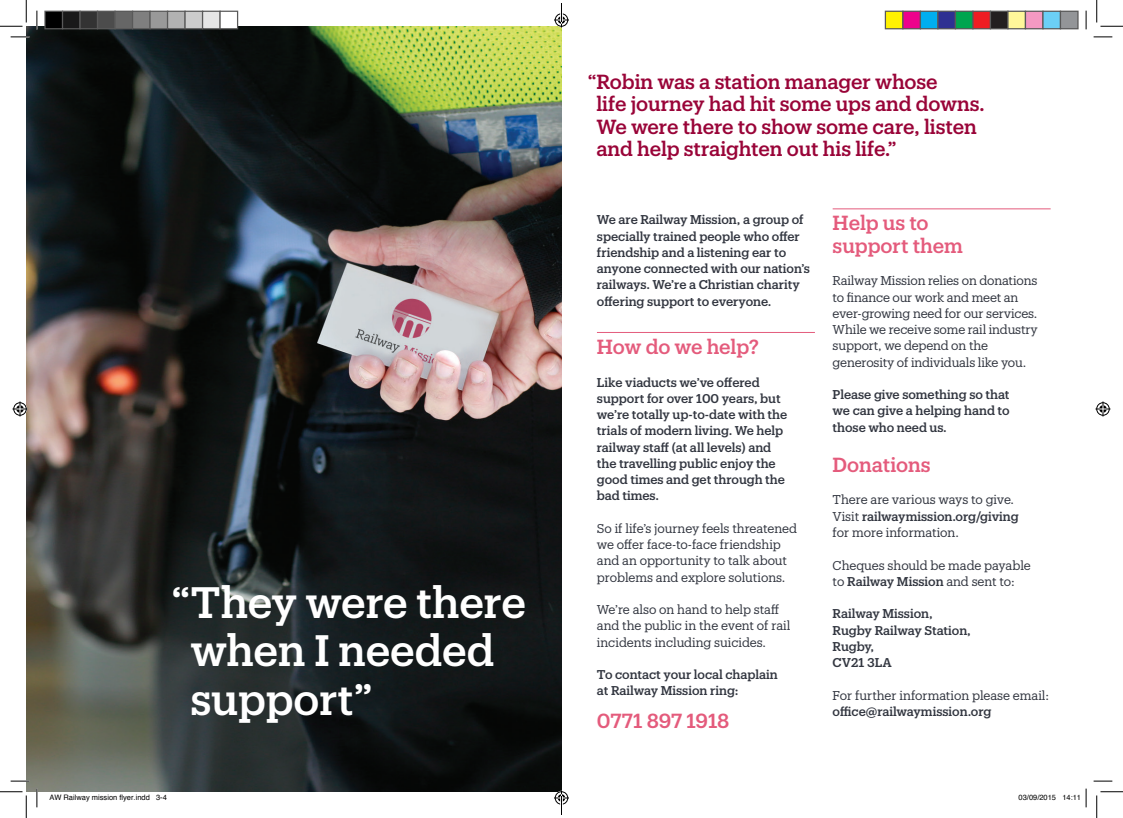
<style>
.page{position:relative;width:1123px;height:818px;background:#fff}
.page>*{position:absolute;margin:0;border:0;box-sizing:border-box;transform-origin:0 0}
.t1{font:500 43px/48.5px "Produkt";letter-spacing:-.005em;color:#fff}
.t2{font:500 20px/22.5px "Produkt";letter-spacing:-.005em;color:#990438}
.t3{font:500 20px/22.5px "Produkt";letter-spacing:-.005em;color:#e45b7c}
.t4{font:500 12.5px/16.2px "Produkt";letter-spacing:-.005em;color:#323640}
.t5{font:12.5px/16.2px "Produkt";letter-spacing:-.01em;color:#323640}
.t6{font:7.5px "Helvetica";color:#000}
.s1{font-weight:500}
</style>
<div class="page">
<img style="left:26px;top:26px;width:535px;height:766px">
<hr style="left:597px;top:332px;width:218px;height:1px;background:#e45b7c">
<hr style="left:832px;top:209px;width:218px;height:1px;background:#e45b7c">
<svg style="left:11px;top:36px;width:18px;height:2px"></svg>
<svg style="left:1093px;top:36px;width:19px;height:2px"></svg>
<svg style="left:11px;top:780px;width:18px;height:2px"></svg>
<svg style="left:1093px;top:780px;width:19px;height:2px"></svg>
<svg style="left:36px;top:11px;width:2px;height:18px"></svg>
<svg style="left:36px;top:788px;width:2px;height:19px"></svg>
<svg style="left:1085px;top:11px;width:1px;height:18px"></svg>
<svg style="left:0;top:0;width:27px;height:27px"></svg>
<svg style="left:0;top:791px;width:27px;height:27px"></svg>
<svg style="left:1096px;top:0;width:26px;height:27px"></svg>
<svg style="left:1096px;top:791px;width:26px;height:27px"></svg>
<svg style="left:13px;top:401px;width:15px;height:15px"></svg>
<svg style="left:1095px;top:401px;width:15px;height:15px"></svg>
<div style="left:45px;top:11px;width:18px;height:18px;background:#000"></div>
<div style="left:44px;top:11px;width:19px;height:18px;border:1px solid #595959"></div>
<div style="left:63px;top:11px;width:17px;height:18px;background:#191919"></div>
<div style="left:62px;top:11px;width:19px;height:18px;border:1px solid #595959"></div>
<div style="left:80px;top:11px;width:18px;height:18px;background:#333"></div>
<div style="left:79px;top:11px;width:19px;height:18px;border:1px solid #595959"></div>
<div style="left:98px;top:11px;width:17px;height:18px;background:#4c4c4c"></div>
<div style="left:97px;top:11px;width:19px;height:18px;border:1px solid #595959"></div>
<div style="left:115px;top:11px;width:18px;height:18px;background:#666"></div>
<div style="left:114px;top:11px;width:19px;height:18px;border:1px solid #595959"></div>
<div style="left:133px;top:11px;width:17px;height:18px;background:#7f7f7f"></div>
<div style="left:132px;top:11px;width:19px;height:18px;border:1px solid #595959"></div>
<div style="left:150px;top:11px;width:18px;height:18px;background:#999"></div>
<div style="left:149px;top:11px;width:19px;height:18px;border:1px solid #595959"></div>
<div style="left:168px;top:11px;width:17px;height:18px;background:#b2b2b2"></div>
<div style="left:167px;top:11px;width:19px;height:18px;border:1px solid #595959"></div>
<div style="left:185px;top:11px;width:18px;height:18px;background:#ccc"></div>
<div style="left:184px;top:11px;width:19px;height:18px;border:1px solid #595959"></div>
<div style="left:203px;top:11px;width:17px;height:18px;background:#e5e5e5"></div>
<div style="left:202px;top:11px;width:19px;height:18px;border:1px solid #595959"></div>
<div style="left:220px;top:11px;width:18px;height:18px;background:#fff"></div>
<div style="left:219px;top:11px;width:19px;height:18px;border:1px solid #595959"></div>
<div style="left:885px;top:11px;width:18px;height:18px;background:#fff101"></div>
<div style="left:884px;top:11px;width:19px;height:18px;border:1px solid #595959"></div>
<div style="left:903px;top:11px;width:17px;height:18px;background:#ed028c"></div>
<div style="left:902px;top:11px;width:19px;height:18px;border:1px solid #595959"></div>
<div style="left:920px;top:11px;width:18px;height:18px;background:#00aeef"></div>
<div style="left:919px;top:11px;width:19px;height:18px;border:1px solid #595959"></div>
<div style="left:938px;top:11px;width:17px;height:18px;background:#2e3092"></div>
<div style="left:937px;top:11px;width:19px;height:18px;border:1px solid #595959"></div>
<div style="left:955px;top:11px;width:18px;height:18px;background:#00a54f"></div>
<div style="left:954px;top:11px;width:19px;height:18px;border:1px solid #595959"></div>
<div style="left:973px;top:11px;width:17px;height:18px;background:#ee1d23"></div>
<div style="left:972px;top:11px;width:19px;height:18px;border:1px solid #595959"></div>
<div style="left:990px;top:11px;width:18px;height:18px;background:#231f20"></div>
<div style="left:989px;top:11px;width:19px;height:18px;border:1px solid #595959"></div>
<div style="left:1008px;top:11px;width:17px;height:18px;background:#fff79a"></div>
<div style="left:1007px;top:11px;width:19px;height:18px;border:1px solid #595959"></div>
<div style="left:1025px;top:11px;width:18px;height:18px;background:#f499c2"></div>
<div style="left:1024px;top:11px;width:19px;height:18px;border:1px solid #595959"></div>
<div style="left:1043px;top:11px;width:17px;height:18px;background:#6bcff6"></div>
<div style="left:1042px;top:11px;width:19px;height:18px;border:1px solid #595959"></div>
<div style="left:1060px;top:11px;width:18px;height:18px;background:#939598"></div>
<div style="left:1059px;top:11px;width:19px;height:18px;border:1px solid #595959"></div>
<svg style="left:1085px;top:788px;width:1px;height:19px"></svg>
<svg style="left:554px;top:3px;width:15px;height:25px"></svg>
<svg style="left:554px;top:790px;width:15px;height:25px"></svg>
<h1 class="t1" style="left:190px;top:576px;width:337px;text-indent:-19px">“They were there when I needed support”</h1>
<h2 class="t2" style="left:596px;top:69px;width:390px;text-indent:-9px">“Robin was a station manager whose<br>life journey had hit some ups and downs.<br>We were there to show some care, listen and help straighten out his life.”</h2>
<p class="t4" style="left:597px;top:211px;width:215px">We are Railway Mission, a group of specially trained people who offer friendship and a listening ear to anyone connected with our nation’s railways. We’re a Christian charity offering support to everyone.</p>
<h2 class="t3" style="left:597px;top:334px;width:164px">How do we help?</h2>
<p class="t4" style="left:597px;top:373px;width:192px">Like viaducts we’ve offered support for over 100 years, but we’re totally up-to-date with the trials of modern living. We help railway staff (at all levels) and the travelling public enjoy the good times and get through the bad times.</p>
<p class="t5" style="left:597px;top:519px;width:202px">So if life’s journey feels threatened we offer face-to-face friendship and an opportunity to talk about problems and explore solutions.</p>
<p class="t5" style="left:597px;top:601px;width:195px">We’re also on hand to help staff and the public in the event of rail incidents including suicides.</p>
<p class="t4" style="left:597px;top:666px;width:182px">To contact your local chaplain at Railway Mission ring:</p>
<h2 class="t3" style="left:597px;top:708px;width:134px">0771 897 1918</h2>
<h2 class="t3" style="left:832px;top:211px;width:132px">Help us to support them</h2>
<p class="t5" style="left:832px;top:272px;width:207px">Railway Mission relies on donations to finance our work and meet an ever-growing need for our services.<br>While we receive some rail industry support, we depend on the generosity of individuals like you.</p>
<p class="t4" style="left:832px;top:386px;width:178px;text-align:justify">Please give something so that we can give a helping hand to those who need us.</p>
<h2 class="t3" style="left:832px;top:452px;width:100px">Donations</h2>
<p class="t5" style="left:832px;top:491px;width:187px">There are various ways to give.<br>Visit <span class="s1">railwaymission.org/giving </span>for more information.</p>
<p class="t5" style="left:832px;top:556px;width:200px">Cheques should be made payable to <span class="s1">Railway Mission</span> and sent to:</p>
<p class="t4" style="left:832px;top:605px;width:140px">Railway Mission,<br>Rugby Railway Station,<br>Rugby,<br>CV21 3LA</p>
<p class="t5" style="left:832px;top:686px;width:218px">For further information please email:</p>
<p class="t4" style="left:832px;top:702px;width:160px">office@railwaymission.org</p>
<p class="t6" style="left:49px;top:794px;width:119px">AW Railway mission flyer.indd 3-4</p>
<p class="t6" style="left:1018px;top:794px;width:64px">03/09/2015 14:11</p>
</div>
